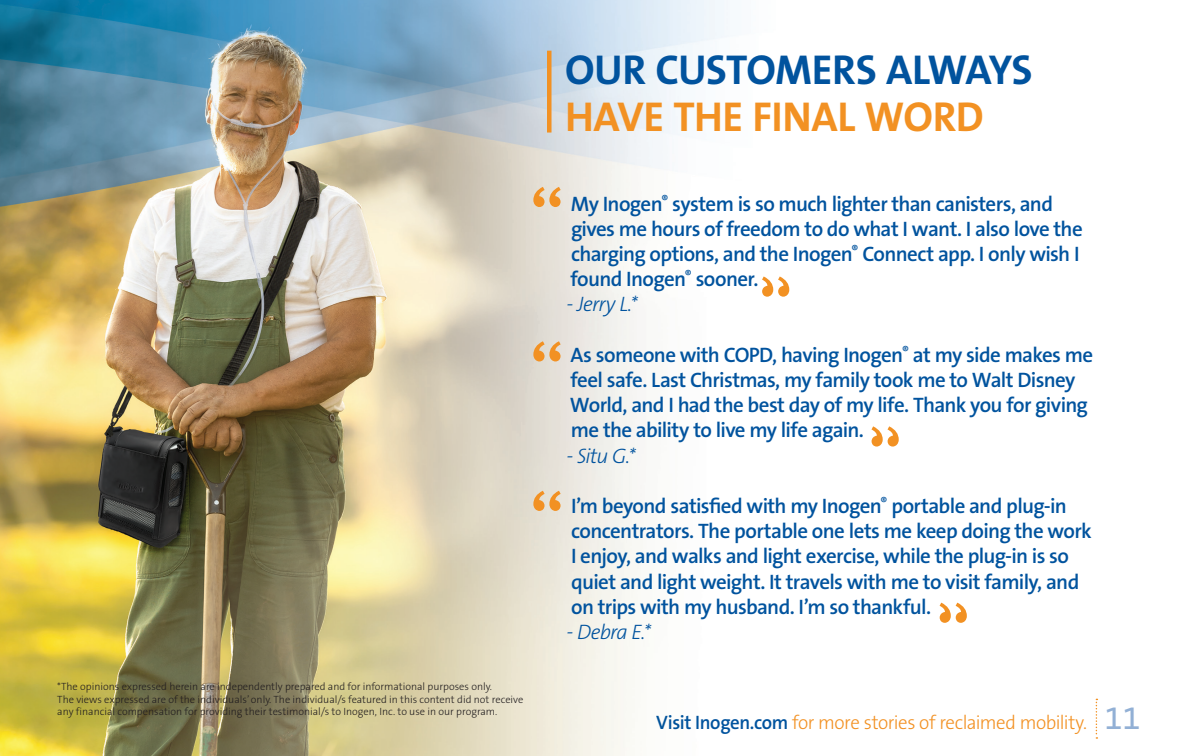
<style>
.page{position:relative;width:1188px;height:756px;background:#fff}
.page>*{position:absolute;margin:0;border:0;box-sizing:border-box;transform-origin:0 0}
.t1{font:700 42px "The Sans B7";letter-spacing:-.015em;color:#01539e}
.t2{font:700 42px "The Sans B7";letter-spacing:-.01em;color:#f29123}
.t3{font:33px "The Sans B5 Plain";color:#92b0d5}
.t4{font:600 21px/25.2px "The Sans B6";letter-spacing:-.03em;color:#01539e}
.t5{font:italic 300 21px "The Sans B3";letter-spacing:-.04em;color:#01539e}
.t6{font:300 19.5px "The Sans B3";letter-spacing:-.025em;color:#f29123}
.t7{font:300 10.5px/12.6px "The Sans B3";color:#231f20}
.s1{font-family:"The Sans B6";font-weight:600;color:#01539e}
</style>
<div class="page">
<img style="left:0;top:0;width:1098px;height:756px">
<svg style="left:1096px;top:699px;width:1px;height:40px"></svg>
<svg style="left:533px;top:187px;width:28px;height:20px"></svg>
<svg style="left:533px;top:341px;width:28px;height:20px"></svg>
<svg style="left:533px;top:491px;width:28px;height:20px"></svg>
<svg style="left:762px;top:276px;width:27px;height:21px"></svg>
<svg style="left:871px;top:426px;width:28px;height:21px"></svg>
<svg style="left:940px;top:603px;width:27px;height:20px"></svg>
<div style="left:547px;top:51px;width:5px;height:82px;background:#f29123"></div>
<p class="t7" style="left:57px;top:681px;width:468px">*The opinions expressed herein are independently prepared and for informational purposes only.<br>The views expressed are of the individuals’ only. The individual/s featured in this content did not receive any financial compensation for providing their testimonial/s to Inogen, Inc. to use in our program.</p>
<h1 class="t1" style="left:565px;top:48px;width:469px">OUR CUSTOMERS ALWAYS</h1>
<h1 class="t2" style="left:565px;top:95px;width:420px">HAVE THE FINAL WORD</h1>
<p class="t4" style="left:570px;top:192px;width:514px">My Inogen<sup>®</sup> system is so much lighter than canisters, and gives me hours of freedom to do what I want. I also love the charging options, and the Inogen<sup>®</sup> Connect app. I only wish I found Inogen<sup>®</sup> sooner.</p>
<p class="t5" style="left:566px;top:294px;width:73px">- Jerry L.*</p>
<p class="t4" style="left:570px;top:343px;width:525px">As someone with COPD, having Inogen<sup>®</sup> at my side makes me feel safe. Last Christmas, my family took me to Walt Disney World, and I had the best day of my life. Thank you for giving me the ability to live my life again.</p>
<p class="t5" style="left:566px;top:445px;width:71px">- Situ G.*</p>
<p class="t4" style="left:571px;top:494px;width:522px">I’m beyond satisfied with my Inogen<sup>®</sup> portable and plug-in concentrators. The portable one lets me keep doing the work I enjoy, and walks and light exercise, while the plug-in is so quiet and light weight. It travels with me to visit family, and on trips with my husband. I’m so thankful.</p>
<p class="t5" style="left:566px;top:621px;width:86px">- Debra E.*</p>
<p class="t6" style="left:656px;top:712px;width:432px"><span class="s1">Visit Inogen.com</span> for more stories of reclaimed mobility.</p>
<h2 class="t3" style="left:1104px;top:701px;width:38px">11</h2>
</div>
